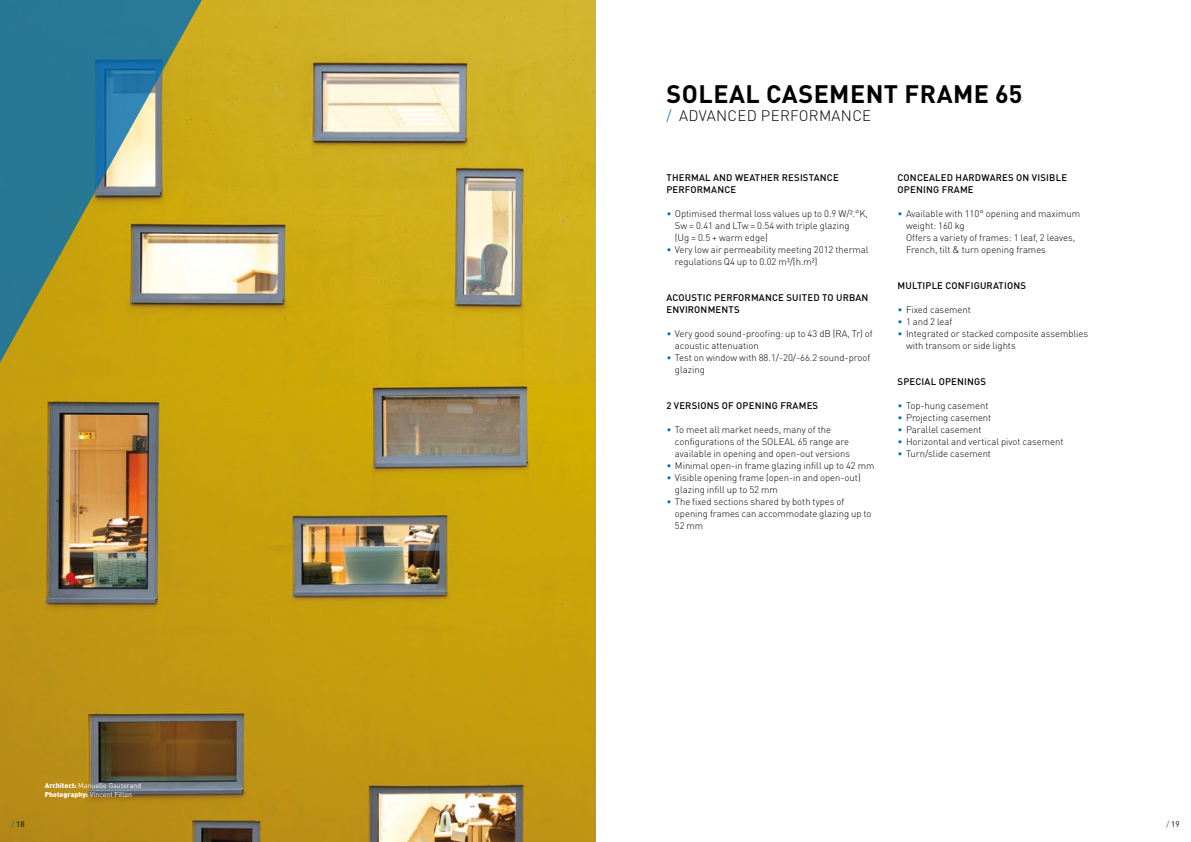
<style>
.page{position:relative;width:1191px;height:842px;background:#fff}
.page>*{position:absolute;margin:0;border:0;box-sizing:border-box;transform-origin:0 0}
.t1{font:700 25px "DIN Pro";letter-spacing:.02em;color:#000}
.t2{font:300 15px "DIN Pro";letter-spacing:.02em;color:#000}
.t3{font:300 9.5px/12px "DIN Pro";color:#000}
.t4{font:500 9.5px/12px "DIN Pro";letter-spacing:.02em;color:#000}
.t5{font:8px "DIN Pro";color:#000}
.t6{font:7px/9px "DIN Pro";color:#fff}
.s1{color:#006eb7}
.s2{font-weight:900}
</style>
<div class="page">
<img style="left:0;top:0;width:595px;height:842px">
<svg style="left:0;top:0;width:207px;height:378px;background:#7c9365"></svg>
<h1 class="t1" style="left:666px;top:73px;width:357px">SOLEAL CASEMENT FRAME 65</h1>
<h2 class="t2" style="left:666px;top:104px;width:206px"><span class="s1">/</span> ADVANCED PERFORMANCE</h2>
<p class="t6" style="left:45px;top:780px;width:98px"><span class="s2">Architect:</span> Manuelle Gauterand<br><span class="s2">Photography:</span> Vincent Fillon</p>
<p class="t4" style="left:666px;top:171px;width:174px">THERMAL AND WEATHER RESISTANCE<br>PERFORMANCE</p>
<p class="t3" style="left:675px;top:207px;width:195px;text-indent:-9px"><span class="s1">•</span> Optimised thermal loss values up to 0.9 W/².°K,<br>Sw = 0.41 and LTw = 0.54 with triple glazing<br>(Ug = 0.5 + warm edge)</p>
<p class="t3" style="left:675px;top:243px;width:195px;text-indent:-9px"><span class="s1">•</span> Very low air permeability meeting 2012 thermal regulations Q4 up to 0.02 m³/(h.m²)</p>
<p class="t4" style="left:666px;top:291px;width:203px">ACOUSTIC PERFORMANCE SUITED TO URBAN<br>ENVIRONMENTS</p>
<p class="t3" style="left:675px;top:327px;width:199px;text-indent:-9px"><span class="s1">•</span> Very good sound-proofing: up to 43 dB (RA, Tr) of acoustic attenuation</p>
<p class="t3" style="left:675px;top:351px;width:197px;text-indent:-9px"><span class="s1">•</span> Test on window with 88.1/-20/-66.2 sound-proof glazing</p>
<p class="t4" style="left:666px;top:399px;width:153px">2 VERSIONS OF OPENING FRAMES</p>
<p class="t3" style="left:675px;top:423px;width:177px;text-indent:-9px"><span class="s1">•</span> To meet all market needs, many of the configurations of the SOLEAL 65 range are available in opening and open-out versions</p>
<p class="t3" style="left:666px;top:459px;width:209px"><span class="s1">•</span> Minimal open-in frame glazing infill up to 42 mm</p>
<p class="t3" style="left:675px;top:471px;width:187px;text-indent:-9px"><span class="s1">•</span> Visible opening frame (open-in and open-out) glazing infill up to 52 mm</p>
<p class="t3" style="left:675px;top:495px;width:198px;text-indent:-9px"><span class="s1">•</span> The fixed sections shared by both types of opening frames can accommodate glazing up to<br>52 mm</p>
<p class="t4" style="left:897px;top:171px;width:171px">CONCEALED HARDWARES ON VISIBLE<br>OPENING FRAME</p>
<p class="t3" style="left:906px;top:207px;width:175px;text-indent:-9px"><span class="s1">•</span> Available with 110° opening and maximum weight: 160 kg<br>Offers a variety of frames: 1 leaf, 2 leaves, French, tilt &amp; turn opening frames</p>
<p class="t4" style="left:897px;top:279px;width:130px">MULTIPLE CONFIGURATIONS</p>
<p class="t3" style="left:897px;top:303px;width:75px"><span class="s1">•</span> Fixed casement</p>
<p class="t3" style="left:897px;top:315px;width:56px"><span class="s1">•</span> 1 and 2 leaf</p>
<p class="t3" style="left:906px;top:327px;width:184px;text-indent:-9px"><span class="s1">•</span> Integrated or stacked composite assemblies with transom or side lights</p>
<p class="t4" style="left:897px;top:375px;width:90px">SPECIAL OPENINGS</p>
<p class="t3" style="left:897px;top:399px;width:93px"><span class="s1">•</span> Top-hung casement</p>
<p class="t3" style="left:897px;top:411px;width:95px"><span class="s1">•</span> Projecting casement</p>
<p class="t3" style="left:897px;top:423px;width:86px"><span class="s1">•</span> Parallel casement</p>
<p class="t3" style="left:897px;top:435px;width:167px"><span class="s1">•</span> Horizontal and vertical pivot casement</p>
<p class="t3" style="left:897px;top:447px;width:95px"><span class="s1">•</span> Turn/slide casement</p>
<p class="t5" style="left:11px;top:818px;width:15px"><span class="s1">/</span> 18</p>
<p class="t5" style="left:1166px;top:818px;width:15px"><span class="s1">/</span> 19</p>
</div>
